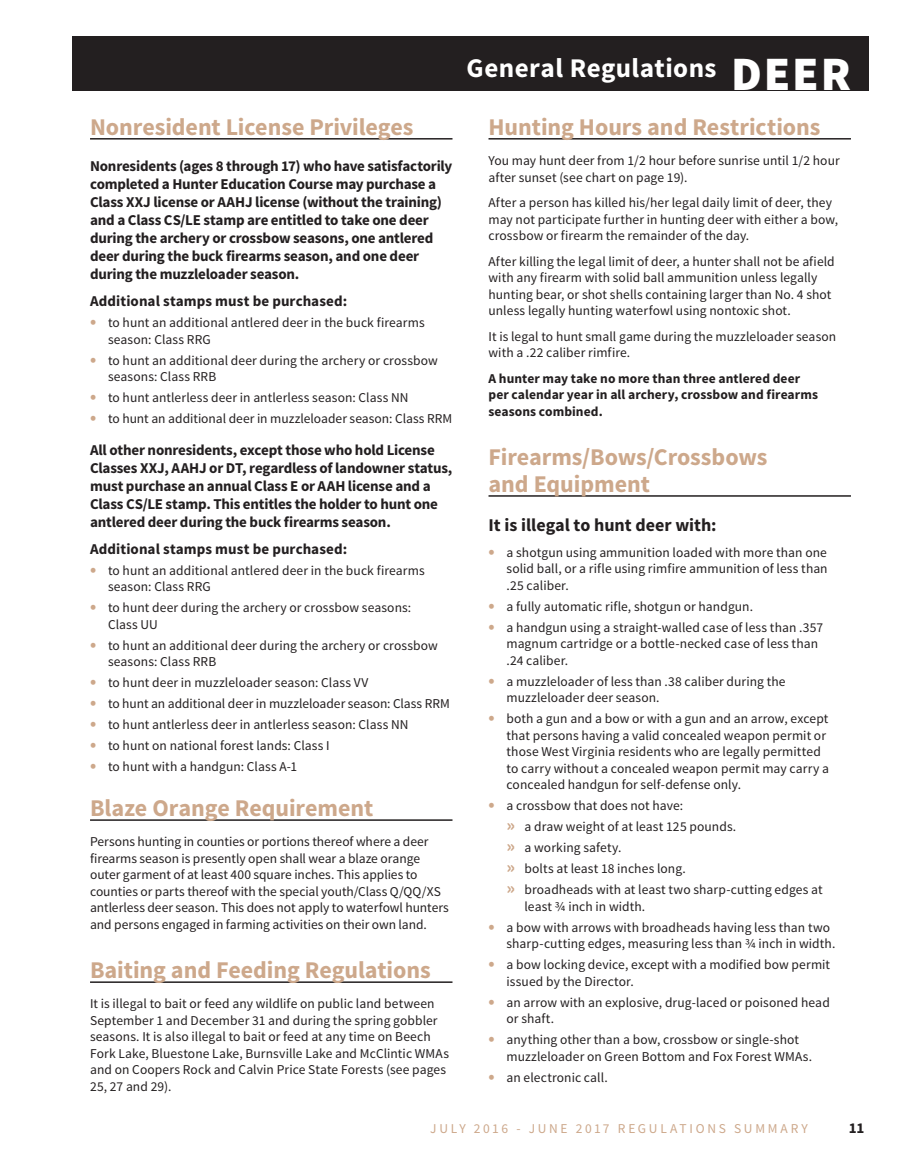
<style>
.page{position:relative;width:905px;height:1175px;background:#fff}
.page>*{position:absolute;margin:0;border:0;box-sizing:border-box;transform-origin:0 0}
.t1{font:700 27px "Source Sans Pro";letter-spacing:.015em;color:#fff}
.t2{font:700 24px/27px "Source Sans Pro";letter-spacing:-.005em;color:#cda88b}
.t3{font:700 18px "Source Sans Pro";color:#231f20}
.t4{font:700 15px/18px "Source Sans Pro";letter-spacing:-.015em;color:#231f20}
.t5{font:700 15px "Source Sans Pro";letter-spacing:.005em;color:#231f20}
.t6{font:13.5px/16.5px "Source Sans Pro";letter-spacing:.005em;color:#231f20}
.t7{font:700 13.5px/16.5px "Source Sans Pro";letter-spacing:.005em;color:#231f20}
.t8{font:13.5px "Source Sans Pro";letter-spacing:.205em;color:#cda88b}
.s1{font-weight:700;font-size:18px;color:#cda88b}
.s2{font-weight:900;font-size:48px}
</style>
<div class="page">
<div style="left:72px;top:36px;width:796px;height:54px;background:#231f20"></div>
<hr style="left:90px;top:138px;width:362px;height:2px;background:#231f20">
<hr style="left:90px;top:819px;width:362px;height:1px;background:#231f20">
<hr style="left:90px;top:981px;width:362px;height:1px;background:#231f20">
<hr style="left:488px;top:138px;width:362px;height:2px;background:#231f20">
<hr style="left:488px;top:495px;width:362px;height:1px;background:#231f20">
<h2 class="t2" style="left:90px;top:114px;width:325px">Nonresident License Privileges</h2>
<p class="t4" style="left:90px;top:158px;width:364px">Nonresidents (ages 8 through 17) who have satisfactorily completed a Hunter Education Course may purchase a Class XXJ license or AAHJ license (without the training) and a Class CS/LE stamp are entitled to take one deer during the archery or crossbow seasons, one antlered deer during the buck firearms season, and one deer during the muzzleloader season.</p>
<p class="t5" style="left:90px;top:291px;width:259px">Additional stamps must be purchased:</p>
<p class="t6" style="left:108px;top:315px;width:318px;text-indent:-18px"><span class="s1">•</span> to hunt an additional antlered deer in the buck firearms season: Class RRG</p>
<p class="t6" style="left:108px;top:352px;width:331px;text-indent:-18px"><span class="s1">•</span> to hunt an additional deer during the archery or crossbow seasons: Class RRB</p>
<p class="t6" style="left:90px;top:390px;width:320px"><span class="s1">•</span> to hunt antlerless deer in antlerless season: Class NN</p>
<p class="t6" style="left:90px;top:411px;width:364px"><span class="s1">•</span> to hunt an additional deer in muzzleloader season: Class RRM</p>
<p class="t4" style="left:90px;top:441px;width:364px">All other nonresidents, except those who hold License Classes XXJ, AAHJ or DT, regardless of landowner status, must purchase an annual Class E or AAH license and a Class CS/LE stamp. This entitles the holder to hunt one antlered deer during the buck firearms season.</p>
<p class="t5" style="left:90px;top:539px;width:259px">Additional stamps must be purchased:</p>
<p class="t6" style="left:108px;top:562px;width:318px;text-indent:-18px"><span class="s1">•</span> to hunt an additional antlered deer in the buck firearms season: Class RRG</p>
<p class="t6" style="left:108px;top:600px;width:305px;text-indent:-18px"><span class="s1">•</span> to hunt deer during the archery or crossbow seasons:<br>Class UU</p>
<p class="t6" style="left:108px;top:637px;width:331px;text-indent:-18px"><span class="s1">•</span> to hunt an additional deer during the archery or crossbow seasons: Class RRB</p>
<p class="t6" style="left:90px;top:675px;width:280px"><span class="s1">•</span> to hunt deer in muzzleloader season: Class VV</p>
<p class="t6" style="left:90px;top:696px;width:361px"><span class="s1">•</span> to hunt an additional deer in muzzleloader season: Class RRM</p>
<p class="t6" style="left:90px;top:717px;width:320px"><span class="s1">•</span> to hunt antlerless deer in antlerless season: Class NN</p>
<p class="t6" style="left:90px;top:738px;width:241px"><span class="s1">•</span> to hunt on national forest lands: Class I</p>
<p class="t6" style="left:90px;top:759px;width:209px"><span class="s1">•</span> to hunt with a handgun: Class A-1</p>
<h2 class="t2" style="left:90px;top:795px;width:285px">Blaze Orange Requirement</h2>
<p class="t6" style="left:90px;top:834px;width:360px">Persons hunting in counties or portions thereof where a deer firearms season is presently open shall wear a blaze orange outer garment of at least 400 square inches. This applies to counties or parts thereof with the special youth/Class Q/QQ/XS antlerless deer season. This does not apply to waterfowl hunters and persons engaged in farming activities on their own land.</p>
<h2 class="t2" style="left:90px;top:957px;width:342px">Baiting and Feeding Regulations</h2>
<p class="t6" style="left:90px;top:996px;width:360px">It is illegal to bait or feed any wildlife on public land between September 1 and December 31 and during the spring gobbler seasons. It is also illegal to bait or feed at any time on Beech Fork Lake, Bluestone Lake, Burnsville Lake and McClintic WMAs and on Coopers Rock and Calvin Price State Forests (see pages 25, 27 and 29).</p>
<h1 class="t1" style="left:466px;top:50px;width:386px">General Regulations <span class="s2">DEER</span></h1>
<h2 class="t2" style="left:488px;top:114px;width:333px">Hunting Hours and Restrictions</h2>
<p class="t6" style="left:488px;top:153px;width:353px">You may hunt deer from 1/2 hour before sunrise until 1/2 hour after sunset (see chart on page 19).</p>
<p class="t6" style="left:488px;top:195px;width:351px">After a person has killed his/her legal daily limit of deer, they may not participate further in hunting deer with either a bow, crossbow or firearm the remainder of the day.</p>
<p class="t6" style="left:488px;top:253px;width:348px">After killing the legal limit of deer, a hunter shall not be afield with any firearm with solid ball ammunition unless legally hunting bear, or shot shells containing larger than No. 4 shot unless legally hunting waterfowl using nontoxic shot.</p>
<p class="t6" style="left:488px;top:328px;width:349px">It is legal to hunt small game during the muzzleloader season with a .22 caliber rimfire.</p>
<p class="t7" style="left:488px;top:370px;width:331px">A hunter may take no more than three antlered deer per calendar year in all archery, crossbow and firearms seasons combined.</p>
<h2 class="t2" style="left:488px;top:444px;width:280px">Firearms/Bows/Crossbows and Equipment</h2>
<h3 class="t3" style="left:488px;top:513px;width:230px">It is illegal to hunt deer with:</h3>
<p class="t6" style="left:506px;top:544px;width:323px;text-align:justify;text-indent:-18px"><span class="s1">•</span> a shotgun using ammunition loaded with more than one solid ball, or a rifle using rimfire ammunition of less than .25 caliber.</p>
<p class="t6" style="left:488px;top:598px;width:266px"><span class="s1">•</span> a fully automatic rifle, shotgun or handgun.</p>
<p class="t6" style="left:506px;top:619px;width:318px;text-indent:-18px"><span class="s1">•</span> a handgun using a straight-walled case of less than .357 magnum cartridge or a bottle-necked case of less than .24 caliber.</p>
<p class="t6" style="left:506px;top:673px;width:281px;text-indent:-18px"><span class="s1">•</span> a muzzleloader of less than .38 caliber during the muzzleloader deer season.</p>
<p class="t6" style="left:506px;top:711px;width:324px;text-indent:-18px"><span class="s1">•</span> both a gun and a bow or with a gun and an arrow, except that persons having a valid concealed weapon permit or those West Virginia residents who are legally permitted to carry without a concealed weapon permit may carry a concealed handgun for self-defense only.</p>
<p class="t6" style="left:506px;top:795px;width:317px;line-height:21px;text-indent:-18px"><span class="s1">•</span> a crossbow that does not have:<br><span class="s1">»</span> a draw weight of at least 125 pounds.<br><span class="s1">»</span> a working safety.<br><span class="s1">»</span> bolts at least 18 inches long.<br><span class="s1">»</span> broadheads with at least two sharp-cutting edges at</p>
<p class="t6" style="left:524px;top:898px;width:122px">least ¾ inch in width.</p>
<p class="t6" style="left:506px;top:919px;width:330px;text-indent:-18px"><span class="s1">•</span> a bow with arrows with broadheads having less than two sharp-cutting edges, measuring less than ¾ inch in width.</p>
<p class="t6" style="left:506px;top:957px;width:325px;text-indent:-18px"><span class="s1">•</span> a bow locking device, except with a modified bow permit issued by the Director.</p>
<p class="t6" style="left:506px;top:994px;width:325px;text-indent:-18px"><span class="s1">•</span> an arrow with an explosive, drug-laced or poisoned head or shaft.</p>
<p class="t6" style="left:506px;top:1032px;width:307px;text-indent:-18px"><span class="s1">•</span> anything other than a bow, crossbow or single-shot muzzleloader on Green Bottom and Fox Forest WMAs.</p>
<p class="t6" style="left:488px;top:1069px;width:121px"><span class="s1">•</span> an electronic call.</p>
<p class="t8" style="left:430px;top:1119px;width:379px">JULY 2016 - JUNE 2017 REGULATIONS SUMMARY</p>
<p class="t4" style="left:848px;top:1119px;width:17px">11</p>
</div>
